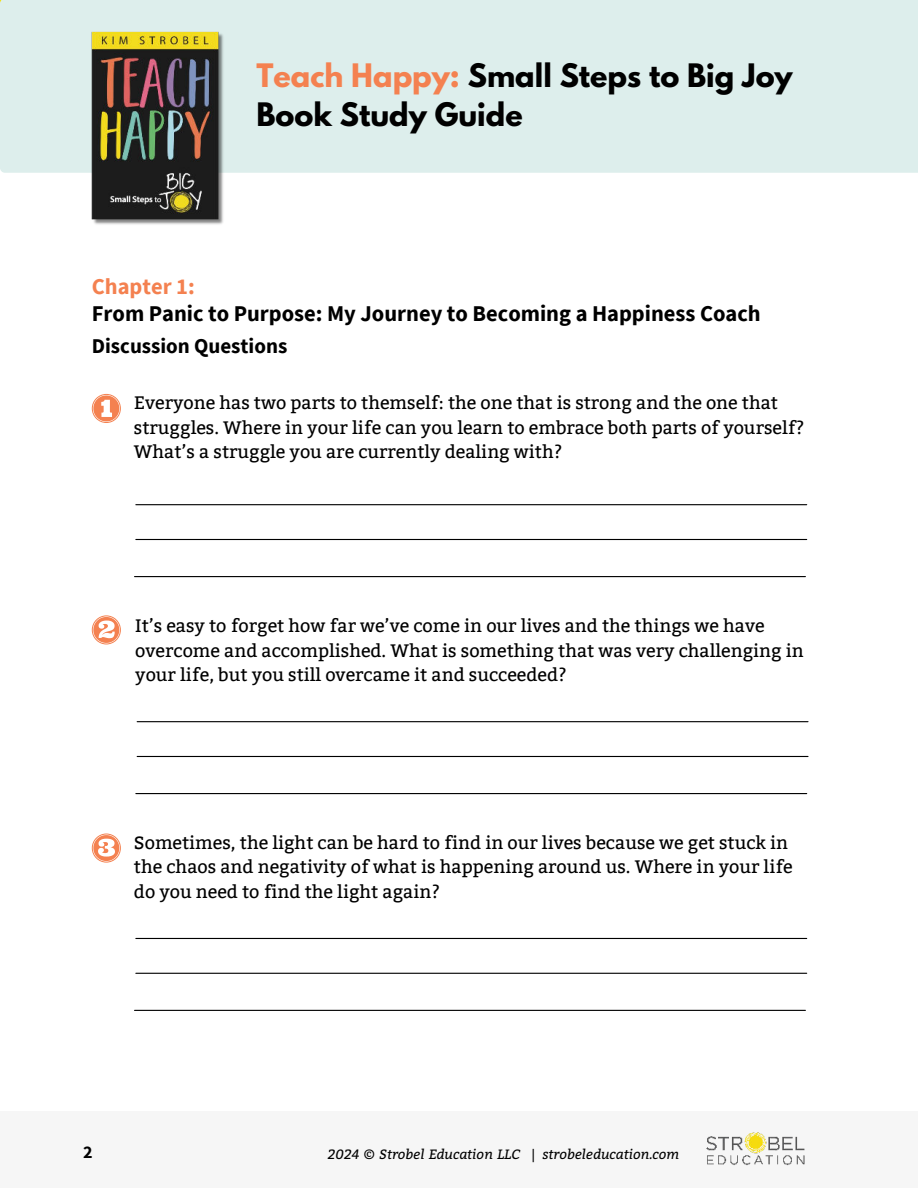
<style>
.page{position:relative;width:918px;height:1188px;background:#fff}
.page>*{position:absolute;margin:0;border:0;box-sizing:border-box;transform-origin:0 0}
.t1{font:700 28.65px/39.3px "League Spartan";color:#000}
.t2{font:700 22.5px "Source Sans Pro";color:#000}
.t3{font:700 22.5px "Source Sans Pro";color:#f48150}
.t4{font:700 21px "Source Sans Pro";color:#000}
.t5{font:18px/24.8px "Bitter";color:#000}
.t6{font:700 18px "Source Sans Pro";color:#000}
.t7{font:italic 13.5px "Bitter";color:#000}
.s1{color:#f48150}
.s2{font-style:normal}
</style>
<div class="page">
<hr style="left:135px;top:576px;width:670px;height:1px;background:#000">
<hr style="left:136px;top:504px;width:671px;height:1px;background:#000">
<hr style="left:136px;top:539px;width:671px;height:1px;background:#000">
<hr style="left:136px;top:793px;width:671px;height:1px;background:#000">
<hr style="left:137px;top:721px;width:671px;height:1px;background:#000">
<hr style="left:137px;top:756px;width:671px;height:1px;background:#000">
<hr style="left:135px;top:1010px;width:670px;height:1px;background:#000">
<hr style="left:136px;top:938px;width:671px;height:1px;background:#000">
<hr style="left:136px;top:973px;width:671px;height:1px;background:#000">
<svg style="left:92px;top:394px;width:29px;height:29px"></svg>
<svg style="left:92px;top:615px;width:29px;height:29px"></svg>
<svg style="left:92px;top:834px;width:29px;height:29px"></svg>
<div style="left:0;top:0;width:918px;height:173px;background:#ddeeec"></div>
<img style="left:92px;top:29px;width:133px;height:196px">
<div style="left:0;top:1111px;width:918px;height:77px;background:#f6f6f6"></div>
<img style="left:706px;top:1132px;width:99px;height:34px">
<h1 class="t1" style="left:257px;top:55px;width:538px"><span class="s1">Teach Happy:</span> Small Steps to Big Joy<br>Book Study Guide</h1>
<p class="t3" style="left:92px;top:272px;width:105px">Chapter 1:</p>
<p class="t2" style="left:92px;top:299px;width:671px">From Panic to Purpose: My Journey to Becoming a Happiness Coach</p>
<p class="t4" style="left:92px;top:332px;width:197px">Discussion Questions</p>
<p class="t5" style="left:134px;top:391px;width:672px">Everyone has two parts to themself: the one that is strong and the one that struggles. Where in your life can you learn to embrace both parts of yourself?<br>What’s a struggle you are currently dealing with?</p>
<p class="t5" style="left:135px;top:613px;width:670px">It’s easy to forget how far we’ve come in our lives and the things we have overcome and accomplished. What is something that was very challenging in your life, but you still overcame it and succeeded?</p>
<p class="t5" style="left:134px;top:830px;width:660px">Sometimes, the light can be hard to find in our lives because we get stuck in the chaos and negativity of what is happening around us. Where in your life do you need to find the light again?</p>
<p class="t6" style="left:83px;top:1140px;width:11px">2</p>
<p class="t7" style="left:328px;top:1144px;width:353px">2024 © Strobel Education LLC <span class="s2">|</span> strobeleducation.com</p>
</div>
